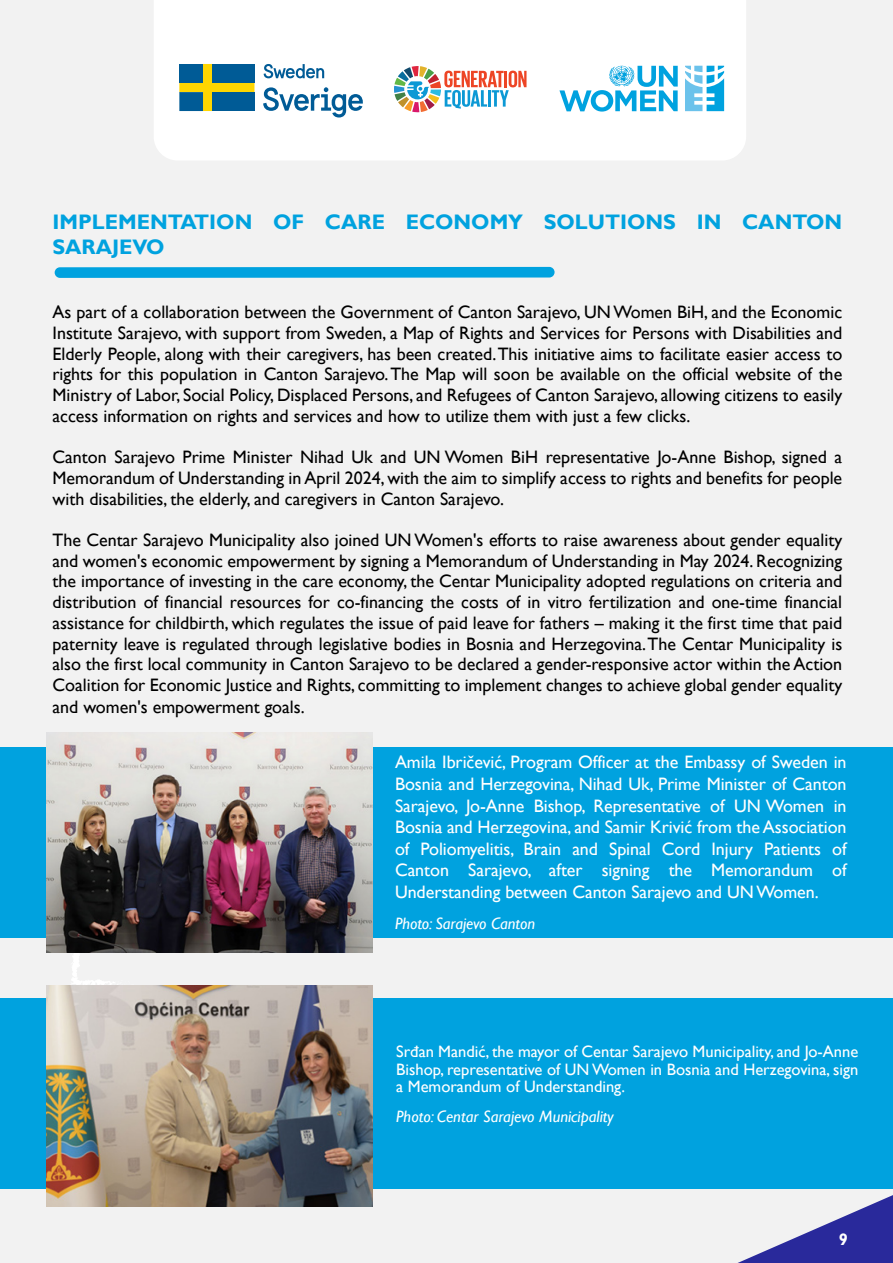
<style>
.page{position:relative;width:893px;height:1263px;background:#f2f2f2}
.page>*{position:absolute;margin:0;border:0;box-sizing:border-box;transform-origin:0 0}
.t1{font:700 21px/25.2px "Gill Sans";color:#00a2df}
.t2{font:18px/20.9px "Gill Sans";color:#000;text-align:justify}
.t3{font:18px/21.6px "Gill Sans";letter-spacing:-.005em;color:#fff;text-align:justify}
.t4{font:16.5px/17.9px "Gill Sans";color:#fff;text-align:justify}
.t5{font:italic 16.5px "Gill Sans";color:#fff}
.t6{font:700 16.5px "Gill Sans";color:#fff}
</style>
<div class="page">
<div style="left:0;top:998px;width:893px;height:190px;background:#00a2df"></div>
<div style="left:154px;top:0;width:592px;height:160px;background:#fff"></div>
<svg style="left:559px;top:65px;width:119px;height:47px"></svg>
<svg style="left:685px;top:66px;width:39px;height:45px"></svg>
<svg style="left:394px;top:66px;width:132px;height:46px"></svg>
<svg style="left:738px;top:1195px;width:155px;height:68px"></svg>
<svg style="left:70px;top:952px;width:69px;height:34px"></svg>
<img style="left:47px;top:986px;width:326px;height:220px">
<div style="left:55px;top:267px;width:500px;height:11px;background:#00a2df;border-radius:5px"></div>
<div style="left:0;top:747px;width:893px;height:191px;background:#00a2df"></div>
<img style="left:47px;top:732px;width:326px;height:220px">
<div style="left:171px;top:38px;width:201px;height:96px;background:#fff"></div>
<svg style="left:179px;top:64px;width:75px;height:47px"></svg>
<div style="left:179px;top:64px;width:24px;height:19px;background:#005b96"></div>
<div style="left:212px;top:92px;width:42px;height:19px;background:#005b96"></div>
<div style="left:212px;top:64px;width:42px;height:19px;background:#005b96"></div>
<svg style="left:263px;top:64px;width:62px;height:15px"></svg>
<svg style="left:263px;top:87px;width:100px;height:31px"></svg>
<p class="t1" style="left:53px;top:210px;width:791px">IMPLEMENTATION OF CARE ECONOMY SOLUTIONS IN CANTON<br>SARAJEVO</p>
<p class="t2" style="left:53px;top:302px;width:791px">As part of a collaboration between the Government of Canton Sarajevo, UN Women BiH, and the Economic Institute Sarajevo, with support from Sweden, a Map of Rights and Services for Persons with Disabilities and Elderly People, along with their caregivers, has been created. This initiative aims to facilitate easier access to rights for this population in Canton Sarajevo. The Map will soon be available on the official website of the Ministry of Labor, Social Policy, Displaced Persons, and Refugees of Canton Sarajevo, allowing citizens to easily access information on rights and services and how to utilize them with just a few clicks.</p>
<p class="t2" style="left:53px;top:447px;width:791px">Canton Sarajevo Prime Minister Nihad Uk and UN Women BiH representative Jo-Anne Bishop, signed a Memorandum of Understanding in April 2024, with the aim to simplify access to rights and benefits for people with disabilities, the elderly, and caregivers in Canton Sarajevo.</p>
<p class="t2" style="left:53px;top:530px;width:791px">The Centar Sarajevo Municipality also joined UN Women's efforts to raise awareness about gender equality and women's economic empowerment by signing a Memorandum of Understanding in May 2024. Recognizing the importance of investing in the care economy, the Centar Municipality adopted regulations on criteria and distribution of financial resources for co-financing the costs of in vitro fertilization and one-time financial assistance for childbirth, which regulates the issue of paid leave for fathers – making it the first time that paid paternity leave is regulated through legislative bodies in Bosnia and Herzegovina. The Centar Municipality is also the first local community in Canton Sarajevo to be declared a gender-responsive actor within the Action Coalition for Economic Justice and Rights, committing to implement changes to achieve global gender equality and women's empowerment goals.</p>
<p class="t3" style="left:395px;top:752px;width:453px">Amila Ibričević, Program Officer at the Embassy of Sweden in Bosnia and Herzegovina, Nihad Uk, Prime Minister of Canton Sarajevo, Jo-Anne Bishop, Representative of UN Women in Bosnia and Herzegovina, and Samir Krivić from the Association of Poliomyelitis, Brain and Spinal Cord Injury Patients of Canton Sarajevo, after signing the Memorandum of Understanding between Canton Sarajevo and UN Women.</p>
<p class="t5" style="left:395px;top:914px;width:142px">Photo: Sarajevo Canton</p>
<p class="t4" style="left:396px;top:1043px;width:464px">Srđan Mandić, the mayor of Centar Sarajevo Municipality, and Jo-Anne Bishop, representative of UN Women in Bosnia and Herzegovina, sign a Memorandum of Understanding.</p>
<p class="t5" style="left:396px;top:1107px;width:219px">Photo: Centar Sarajevo Municipality</p>
<p class="t6" style="left:839px;top:1230px;width:11px">9</p>
</div>
